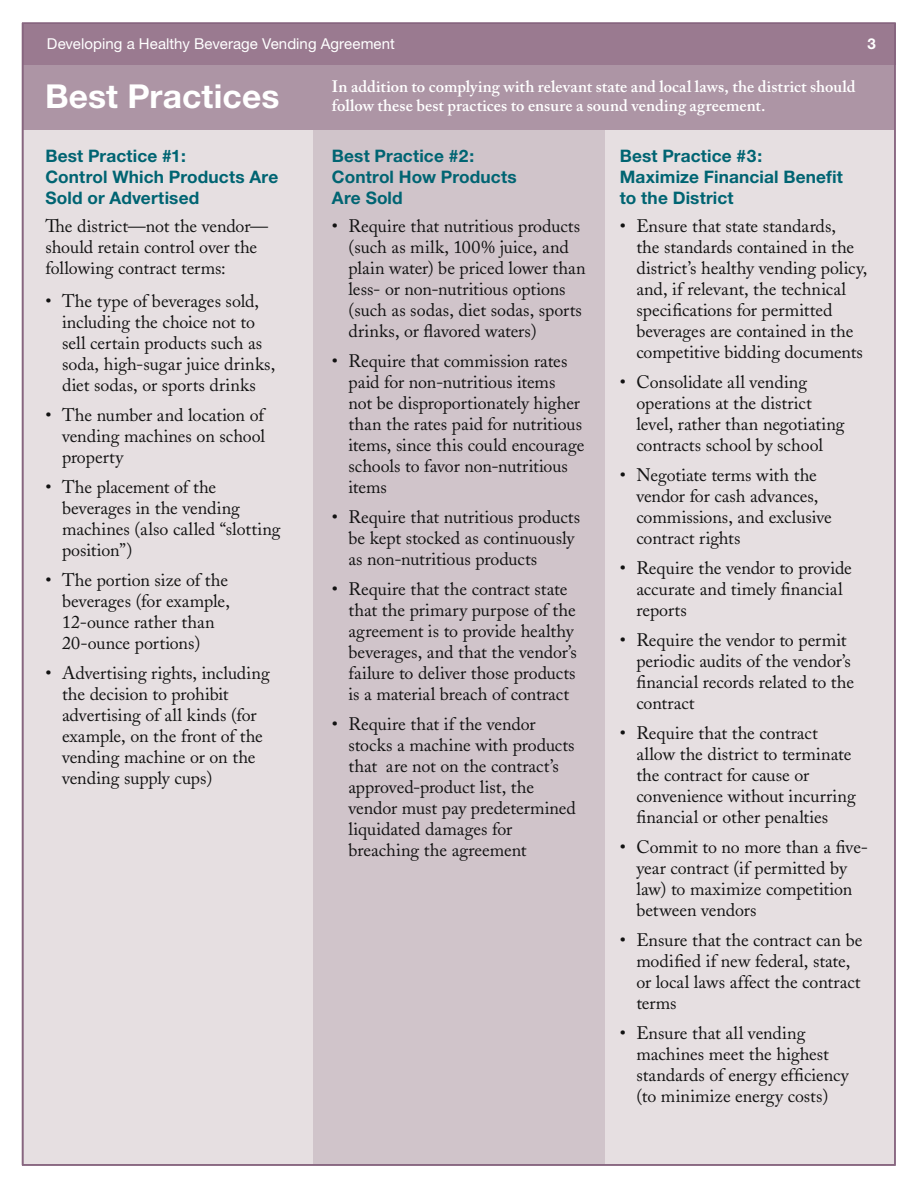
<style>
.page{position:relative;width:918px;height:1188px;background:#fff}
.page>*{position:absolute;margin:0;border:0;box-sizing:border-box;transform-origin:0 0}
.t1{font:700 33px "Helvetica Neue";letter-spacing:.005em;color:#fff}
.t2{font:18px/21px "Adobe Caslon";color:#121212}
.t3{font:18px/21px "Adobe Caslon Pro";letter-spacing:-.005em;color:#121212}
.t4{font:700 17.25px/21px "Helvetica Neue";letter-spacing:.01em;color:#006472}
.t5{font:600 16.5px/19.5px "Adobe Caslon Pro";letter-spacing:.005em;color:#fff}
.t6{font:15px "Helvetica Neue";letter-spacing:.005em;color:#fff}
.t7{font:700 15px "Helvetica Neue";color:#fff}
</style>
<div class="page">
<div style="left:604px;top:24px;width:291px;height:1141px;background:#e6dfe1"></div>
<div style="left:312px;top:24px;width:293px;height:1141px;background:#d0c4ca"></div>
<div style="left:22px;top:24px;width:291px;height:1141px;background:#e6dfe1"></div>
<div style="left:23px;top:24px;width:872px;height:41px;background:#9a7a90"></div>
<div style="left:23px;top:65px;width:872px;height:64px;background:#ad95a5"></div>
<p class="t6" style="left:47px;top:34px;width:349px">Developing a Healthy Beverage Vending Agreement</p>
<p class="t7" style="left:868px;top:34px;width:10px">3</p>
<h1 class="t1" style="left:45px;top:76px;width:236px">Best Practices</h1>
<p class="t5" style="left:332px;top:76px;width:525px">In addition to complying with relevant state and local laws, the district should follow these best practices to ensure a sound vending agreement.</p>
<p class="t4" style="left:45px;top:145px;width:234px">Best Practice #1:<br>Control Which Products Are<br>Sold or Advertised</p>
<p class="t3" style="left:45px;top:215px;width:224px">The district—not the vendor— should retain control over the following contract terms:</p>
<p class="t2" style="left:62px;top:291px;width:215px;text-indent:-17px">• The type of beverages sold, including the choice not to sell certain products such as soda, high-sugar juice drinks, diet sodas, or sports drinks</p>
<p class="t2" style="left:62px;top:405px;width:205px;text-align:justify;text-indent:-17px">• The number and location of vending machines on school property</p>
<p class="t2" style="left:62px;top:477px;width:220px;text-indent:-17px">• The placement of the beverages in the vending machines (also called “slotting position”)</p>
<p class="t2" style="left:62px;top:570px;width:169px;text-indent:-17px">• The portion size of the beverages (for example,<br>12-ounce rather than<br>20-ounce portions)</p>
<p class="t2" style="left:62px;top:663px;width:209px;text-indent:-17px">• Advertising rights, including the decision to prohibit advertising of all kinds (for example, on the front of the vending machine or on the vending supply cups)</p>
<p class="t4" style="left:332px;top:145px;width:186px">Best Practice #2:<br>Control How Products<br>Are Sold</p>
<p class="t2" style="left:349px;top:216px;width:239px;text-indent:-17px">• Require that nutritious products (such as milk, 100% juice, and plain water) be priced lower than less- or non-nutritious options (such as sodas, diet sodas, sports drinks, or flavored waters)</p>
<p class="t2" style="left:349px;top:351px;width:238px;text-indent:-17px">• Require that commission rates paid for non-nutritious items<br>not be disproportionately higher than the rates paid for nutritious items, since this could encourage schools to favor non-nutritious items</p>
<p class="t2" style="left:349px;top:507px;width:233px;text-indent:-17px">• Require that nutritious products be kept stocked as continuously as non-nutritious products</p>
<p class="t2" style="left:349px;top:579px;width:230px;text-indent:-17px">• Require that the contract state that the primary purpose of the agreement is to provide healthy beverages, and that the vendor’s failure to deliver those products is a material breach of contract</p>
<p class="t2" style="left:349px;top:714px;width:229px;text-indent:-17px">• Require that if the vendor stocks a machine with products that are not on the contract’s approved-product list, the vendor must pay predetermined liquidated damages for breaching the agreement</p>
<p class="t4" style="left:620px;top:145px;width:225px">Best Practice #3:<br>Maximize Financial Benefit to the District</p>
<p class="t2" style="left:636px;top:216px;width:233px;text-indent:-17px">• Ensure that state standards,<br>the standards contained in the district’s healthy vending policy, and, if relevant, the technical specifications for permitted beverages are contained in the competitive bidding documents</p>
<p class="t2" style="left:636px;top:372px;width:210px;text-indent:-17px">• Consolidate all vending operations at the district level, rather than negotiating contracts school by school</p>
<p class="t2" style="left:636px;top:465px;width:197px;text-indent:-17px">• Negotiate terms with the vendor for cash advances, commissions, and exclusive contract rights</p>
<p class="t2" style="left:636px;top:558px;width:217px;text-indent:-17px">• Require the vendor to provide accurate and timely financial reports</p>
<p class="t2" style="left:636px;top:630px;width:219px;text-indent:-17px">• Require the vendor to permit periodic audits of the vendor’s financial records related to the contract</p>
<p class="t2" style="left:636px;top:723px;width:221px;text-indent:-17px">• Require that the contract allow the district to terminate the contract for cause or convenience without incurring financial or other penalties</p>
<p class="t2" style="left:636px;top:837px;width:233px;text-indent:-17px">• Commit to no more than a five&shy;year contract (if permitted by law) to maximize competition between vendors</p>
<p class="t2" style="left:636px;top:930px;width:228px;text-indent:-17px">• Ensure that the contract can be modified if new federal, state, or local laws affect the contract terms</p>
<p class="t2" style="left:636px;top:1023px;width:214px;text-indent:-17px">• Ensure that all vending machines meet the highest standards of energy efficiency (to minimize energy costs)</p>
</div>
